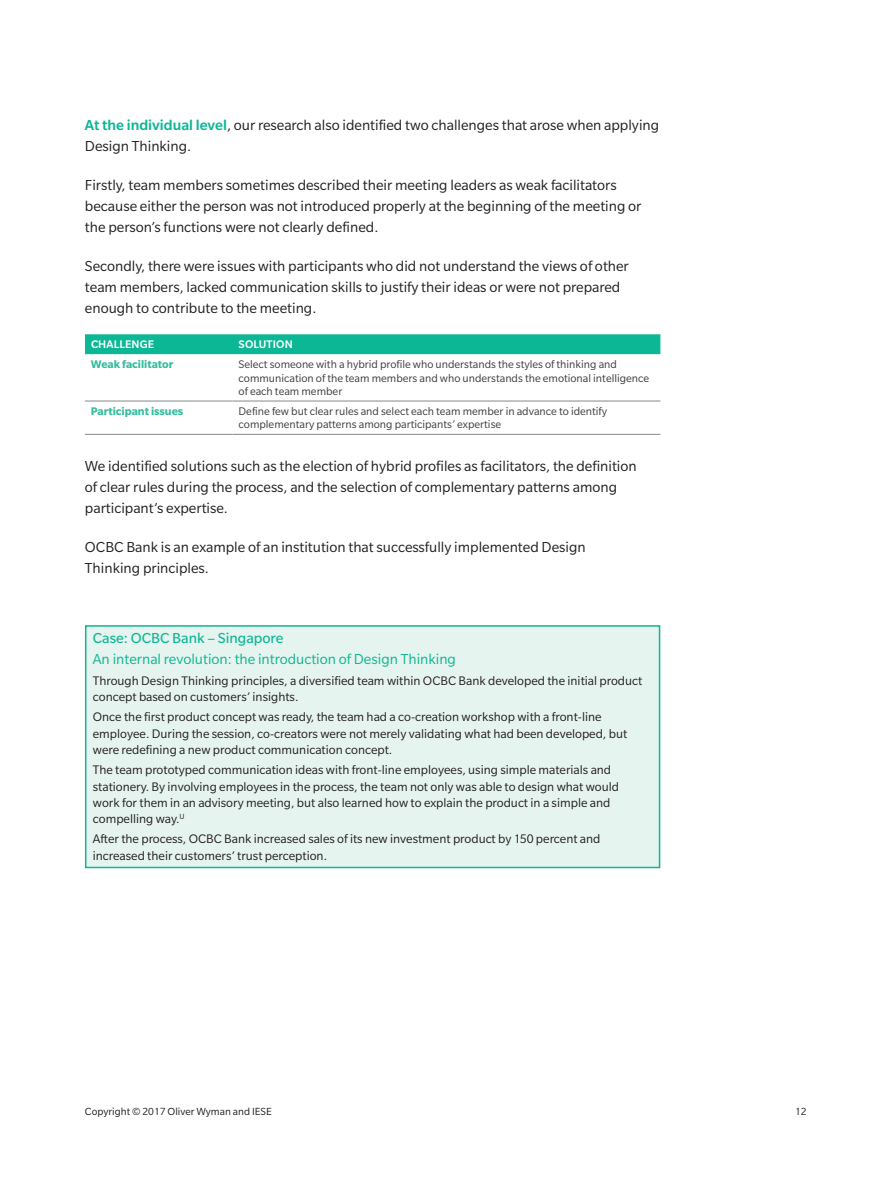
<style>
.page{position:relative;width:893px;height:1188px;background:#fff}
.page>*{position:absolute;margin:0;border:0;box-sizing:border-box;transform-origin:0 0}
.t1{font:15.75px/21px "Slate Pro";color:#231f20}
.t2{font:15.75px "Slate Pro";color:#0cb795}
.t3{font:15.75px "Slate Pro";color:#0cb795}
.t4{font:13.5px/16.2px "Slate Pro";color:#231f20}
.t5{font:12px/13.5px "Slate Pro";color:#3e3e3f}
.t6{font:700 12px "Slate Pro";color:#37bd9e}
.t7{font:500 12px "Slate Pro";letter-spacing:.01em;color:#fff}
.t8{font:11.25px "Slate Pro";color:#231f20}
.s1{font-weight:500;color:#0cb795}
</style>
<div class="page">
<div style="left:85px;top:334px;width:575px;height:20px;background:#0cb795"></div>
<hr style="left:85px;top:400px;width:148px;height:2px;background:#939598">
<hr style="left:233px;top:400px;width:427px;height:2px;background:#939598">
<hr style="left:85px;top:434px;width:148px;height:1px;background:#939598">
<hr style="left:233px;top:434px;width:427px;height:1px;background:#939598">
<div style="left:86px;top:626px;width:574px;height:242px;background:#e6f4ef"></div>
<div style="left:85px;top:625px;width:575px;height:243px;border:2px solid #0cb795"></div>
<p class="t1" style="left:85px;top:115px;width:576px"><span class="s1">At the individual level</span>, our research also identified two challenges that arose when applying<br>Design Thinking.</p>
<p class="t1" style="left:85px;top:175px;width:558px">Firstly, team members sometimes described their meeting leaders as weak facilitators because either the person was not introduced properly at the beginning of the meeting or the person’s functions were not clearly defined.</p>
<p class="t1" style="left:85px;top:256px;width:545px">Secondly, there were issues with participants who did not understand the views of other team members, lacked communication skills to justify their ideas or were not prepared enough to contribute to the meeting.</p>
<p class="t7" style="left:91px;top:338px;width:65px">CHALLENGE</p>
<p class="t7" style="left:239px;top:338px;width:56px">SOLUTION</p>
<p class="t6" style="left:91px;top:358px;width:84px">Weak facilitator</p>
<p class="t5" style="left:239px;top:357px;width:412px">Select someone with a hybrid profile who understands the styles of thinking and communication of the team members and who understands the emotional intelligence of each team member</p>
<p class="t6" style="left:91px;top:404px;width:94px">Participant issues</p>
<p class="t5" style="left:239px;top:404px;width:370px">Define few but clear rules and select each team member in advance to identify complementary patterns among participants’ expertise</p>
<p class="t1" style="left:85px;top:455px;width:553px">We identified solutions such as the election of hybrid profiles as facilitators, the definition of clear rules during the process, and the selection of complementary patterns among participant’s expertise.</p>
<p class="t1" style="left:85px;top:536px;width:502px">OCBC Bank is an example of an institution that successfully implemented Design<br>Thinking principles.</p>
<p class="t3" style="left:93px;top:630px;width:192px">Case: OCBC Bank – Singapore</p>
<p class="t2" style="left:93px;top:651px;width:365px">An internal revolution: the introduction of Design Thinking</p>
<p class="t4" style="left:93px;top:672px;width:551px">Through Design Thinking principles, a diversified team within OCBC Bank developed the initial product concept based on customers’ insights.</p>
<p class="t4" style="left:93px;top:709px;width:536px">Once the first product concept was ready, the team had a co-creation workshop with a front-line employee. During the session, co-creators were not merely validating what had been developed, but were redefining a new product communication concept.</p>
<p class="t4" style="left:93px;top:762px;width:528px">The team prototyped communication ideas with front-line employees, using simple materials and stationery. By involving employees in the process, the team not only was able to design what would work for them in an advisory meeting, but also learned how to explain the product in a simple and compelling way.<sup>U</sup></p>
<p class="t4" style="left:93px;top:831px;width:509px">After the process, OCBC Bank increased sales of its new investment product by 150 percent and increased their customers’ trust perception.</p>
<p class="t8" style="left:85px;top:1105px;width:188px">Copyright © 2017 Oliver Wyman and IESE</p>
<p class="t8" style="left:795px;top:1105px;width:13px">12</p>
</div>
